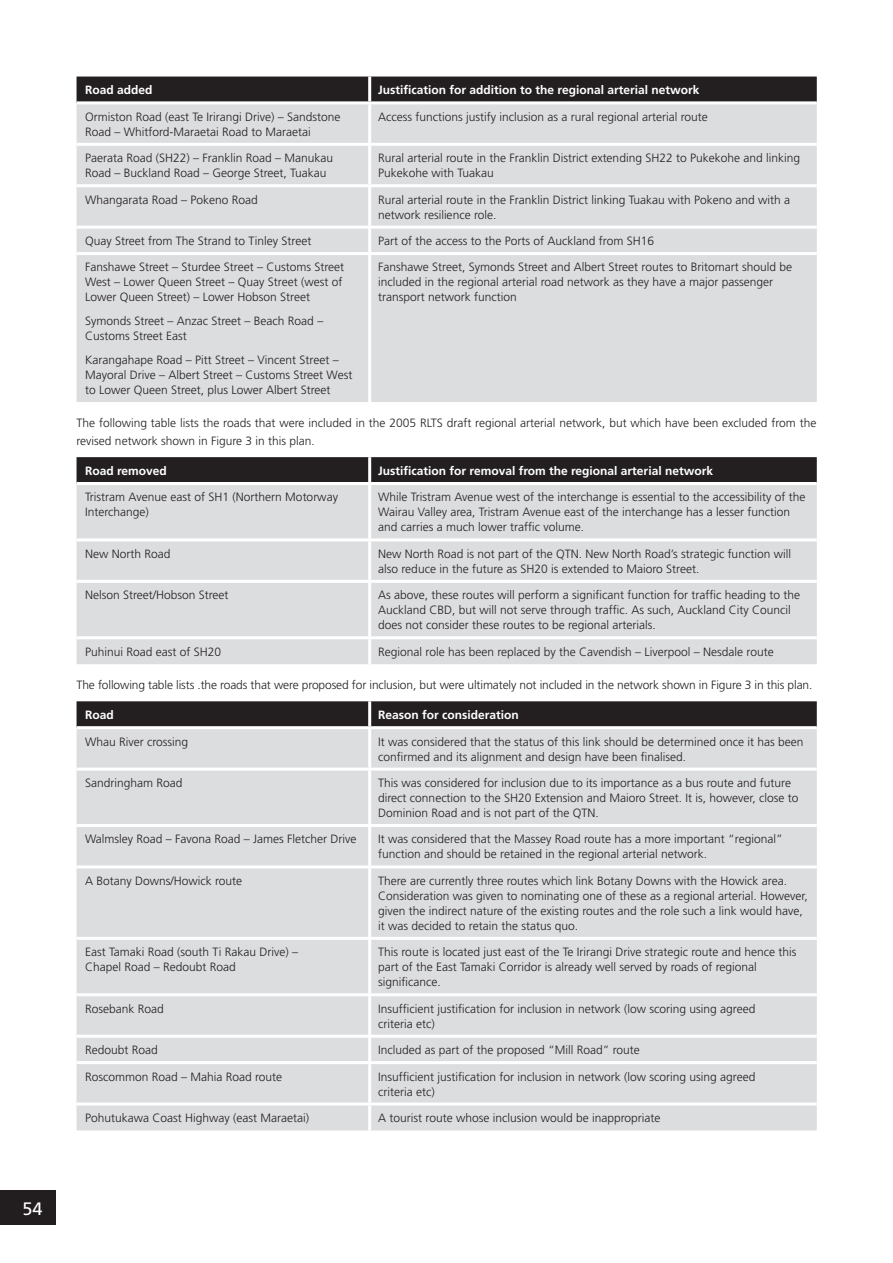
<style>
.page{position:relative;width:893px;height:1263px;background:#fff}
.page>*{position:absolute;margin:0;border:0;box-sizing:border-box;transform-origin:0 0}
.t1{font:18px "Frutiger";color:#fff}
.t2{font:300 12px/15px "Frutiger";color:#231f20}
.t3{font:700 12px "Frutiger";color:#fff}
</style>
<div class="page">
<div style="left:0;top:1191px;width:55px;height:34px;background:#221e20"></div>
<div style="left:77px;top:77px;width:740px;height:24px;background:#231f20"></div>
<div style="left:77px;top:104px;width:740px;height:298px;background:#dcdddf"></div>
<hr style="left:368px;top:77px;width:3px;height:24px;background:#fff">
<hr style="left:368px;top:104px;width:3px;height:39px;background:#fff">
<hr style="left:77px;top:143px;width:740px;height:3px;background:#fff">
<hr style="left:368px;top:146px;width:3px;height:38px;background:#fff">
<hr style="left:77px;top:184px;width:740px;height:3px;background:#fff">
<hr style="left:368px;top:187px;width:3px;height:39px;background:#fff">
<hr style="left:77px;top:226px;width:740px;height:3px;background:#fff">
<hr style="left:368px;top:229px;width:3px;height:23px;background:#fff">
<hr style="left:77px;top:252px;width:740px;height:3px;background:#fff">
<hr style="left:368px;top:255px;width:3px;height:147px;background:#fff">
<div style="left:77px;top:457px;width:740px;height:25px;background:#231f20"></div>
<div style="left:77px;top:485px;width:740px;height:179px;background:#dcdddf"></div>
<hr style="left:368px;top:457px;width:3px;height:25px;background:#fff">
<hr style="left:368px;top:485px;width:3px;height:53px;background:#fff">
<hr style="left:77px;top:538px;width:740px;height:3px;background:#fff">
<hr style="left:368px;top:541px;width:3px;height:39px;background:#fff">
<hr style="left:77px;top:580px;width:740px;height:3px;background:#fff">
<hr style="left:368px;top:583px;width:3px;height:53px;background:#fff">
<hr style="left:77px;top:636px;width:740px;height:3px;background:#fff">
<hr style="left:368px;top:639px;width:3px;height:25px;background:#fff">
<div style="left:77px;top:701px;width:740px;height:25px;background:#231f20"></div>
<div style="left:77px;top:729px;width:740px;height:401px;background:#dcdddf"></div>
<hr style="left:368px;top:701px;width:3px;height:25px;background:#fff">
<hr style="left:368px;top:729px;width:3px;height:39px;background:#fff">
<hr style="left:77px;top:768px;width:740px;height:3px;background:#fff">
<hr style="left:368px;top:771px;width:3px;height:53px;background:#fff">
<hr style="left:77px;top:824px;width:740px;height:3px;background:#fff">
<hr style="left:368px;top:827px;width:3px;height:38px;background:#fff">
<hr style="left:77px;top:865px;width:740px;height:3px;background:#fff">
<hr style="left:368px;top:868px;width:3px;height:69px;background:#fff">
<hr style="left:77px;top:937px;width:740px;height:3px;background:#fff">
<hr style="left:368px;top:940px;width:3px;height:53px;background:#fff">
<hr style="left:77px;top:993px;width:740px;height:3px;background:#fff">
<hr style="left:368px;top:996px;width:3px;height:39px;background:#fff">
<hr style="left:77px;top:1035px;width:740px;height:3px;background:#fff">
<hr style="left:368px;top:1038px;width:3px;height:23px;background:#fff">
<hr style="left:77px;top:1061px;width:740px;height:3px;background:#fff">
<hr style="left:368px;top:1064px;width:3px;height:38px;background:#fff">
<hr style="left:77px;top:1102px;width:740px;height:3px;background:#fff">
<hr style="left:368px;top:1105px;width:3px;height:25px;background:#fff">
<h1 class="t1" style="left:23px;top:1201px;width:22px">54</h1>
<p class="t3" style="left:85px;top:85px;width:69px">Road added</p>
<p class="t3" style="left:378px;top:85px;width:323px">Justification for addition to the regional arterial network</p>
<p class="t2" style="left:85px;top:110px;width:257px">Ormiston Road (east Te Irirangi Drive) – Sandstone<br>Road – Whitford-Maraetai Road to Maraetai</p>
<p class="t2" style="left:378px;top:110px;width:331px">Access functions justify inclusion as a rural regional arterial route</p>
<p class="t2" style="left:85px;top:151px;width:250px">Paerata Road (SH22) – Franklin Road – Manukau<br>Road – Buckland Road – George Street, Tuakau</p>
<p class="t2" style="left:378px;top:151px;width:423px">Rural arterial route in the Franklin District extending SH22 to Pukekohe and linking<br>Pukekohe with Tuakau</p>
<p class="t2" style="left:85px;top:193px;width:174px">Whangarata Road – Pokeno Road</p>
<p class="t2" style="left:378px;top:193px;width:414px">Rural arterial route in the Franklin District linking Tuakau with Pokeno and with a network resilience role.</p>
<p class="t2" style="left:85px;top:234px;width:228px">Quay Street from The Strand to Tinley Street</p>
<p class="t2" style="left:378px;top:234px;width:277px">Part of the access to the Ports of Auckland from SH16</p>
<p class="t2" style="left:85px;top:261px;width:261px">Fanshawe Street – Sturdee Street – Customs Street<br>West – Lower Queen Street – Quay Street (west of<br>Lower Queen Street) – Lower Hobson Street</p>
<p class="t2" style="left:85px;top:314px;width:240px">Symonds Street – Anzac Street – Beach Road –<br>Customs Street East</p>
<p class="t2" style="left:85px;top:353px;width:269px">Karangahape Road – Pitt Street – Vincent Street –<br>Mayoral Drive – Albert Street – Customs Street West to Lower Queen Street, plus Lower Albert Street</p>
<p class="t2" style="left:378px;top:261px;width:415px">Fanshawe Street, Symonds Street and Albert Street routes to Britomart should be included in the regional arterial road network as they have a major passenger transport network function</p>
<p class="t2" style="left:77px;top:414px;width:741px;line-height:18px">The following table lists the roads that were included in the 2005 RLTS draft regional arterial network, but which have been excluded from the revised network shown in Figure 3 in this plan.</p>
<p class="t3" style="left:85px;top:466px;width:83px">Road removed</p>
<p class="t3" style="left:378px;top:466px;width:336px">Justification for removal from the regional arterial network</p>
<p class="t2" style="left:85px;top:491px;width:254px">Tristram Avenue east of SH1 (Northern Motorway<br>Interchange)</p>
<p class="t2" style="left:378px;top:491px;width:429px">While Tristram Avenue west of the interchange is essential to the accessibility of the<br>Wairau Valley area, Tristram Avenue east of the interchange has a lesser function and carries a much lower traffic volume.</p>
<p class="t2" style="left:85px;top:547px;width:87px">New North Road</p>
<p class="t2" style="left:378px;top:547px;width:414px">New North Road is not part of the QTN. New North Road’s strategic function will also reduce in the future as SH20 is extended to Maioro Street.</p>
<p class="t2" style="left:85px;top:588px;width:145px">Nelson Street/Hobson Street</p>
<p class="t2" style="left:378px;top:588px;width:423px">As above, these routes will perform a significant function for traffic heading to the<br>Auckland CBD, but will not serve through traffic. As such, Auckland City Council does not consider these routes to be regional arterials.</p>
<p class="t2" style="left:85px;top:645px;width:138px">Puhinui Road east of SH20</p>
<p class="t2" style="left:378px;top:645px;width:397px">Regional role has been replaced by the Cavendish – Liverpool – Nesdale route</p>
<p class="t2" style="left:77px;top:678px;width:737px">The following table lists .the roads that were proposed for inclusion, but were ultimately not included in the network shown in Figure 3 in this plan.</p>
<p class="t3" style="left:85px;top:710px;width:30px">Road</p>
<p class="t3" style="left:378px;top:710px;width:142px">Reason for consideration</p>
<p class="t2" style="left:85px;top:735px;width:105px">Whau River crossing</p>
<p class="t2" style="left:378px;top:735px;width:427px">It was considered that the status of this link should be determined once it has been confirmed and its alignment and design have been finalised.</p>
<p class="t2" style="left:85px;top:776px;width:99px">Sandringham Road</p>
<p class="t2" style="left:378px;top:776px;width:422px">This was considered for inclusion due to its importance as a bus route and future direct connection to the SH20 Extension and Maioro Street. It is, however, close to<br>Dominion Road and is not part of the QTN.</p>
<p class="t2" style="left:85px;top:833px;width:273px">Walmsley Road – Favona Road – James Fletcher Drive</p>
<p class="t2" style="left:378px;top:833px;width:406px">It was considered that the Massey Road route has a more important “regional” function and should be retained in the regional arterial network.</p>
<p class="t2" style="left:85px;top:874px;width:159px">A Botany Downs/Howick route</p>
<p class="t2" style="left:378px;top:874px;width:431px">There are currently three routes which link Botany Downs with the Howick area.<br>Consideration was given to nominating one of these as a regional arterial. However, given the indirect nature of the existing routes and the role such a link would have, it was decided to retain the status quo.</p>
<p class="t2" style="left:85px;top:945px;width:215px">East Tamaki Road (south Ti Rakau Drive) –<br>Chapel Road – Redoubt Road</p>
<p class="t2" style="left:378px;top:945px;width:420px">This route is located just east of the Te Irirangi Drive strategic route and hence this part of the East Tamaki Corridor is already well served by roads of regional significance.</p>
<p class="t2" style="left:85px;top:1002px;width:80px">Rosebank Road</p>
<p class="t2" style="left:378px;top:1002px;width:379px">Insufficient justification for inclusion in network (low scoring using agreed criteria etc)</p>
<p class="t2" style="left:85px;top:1043px;width:74px">Redoubt Road</p>
<p class="t2" style="left:378px;top:1043px;width:263px">Included as part of the proposed “Mill Road” route</p>
<p class="t2" style="left:85px;top:1070px;width:199px">Roscommon Road – Mahia Road route</p>
<p class="t2" style="left:378px;top:1070px;width:379px">Insufficient justification for inclusion in network (low scoring using agreed criteria etc)</p>
<p class="t2" style="left:85px;top:1111px;width:226px">Pohutukawa Coast Highway (east Maraetai)</p>
<p class="t2" style="left:378px;top:1111px;width:284px">A tourist route whose inclusion would be inappropriate</p>
</div>
